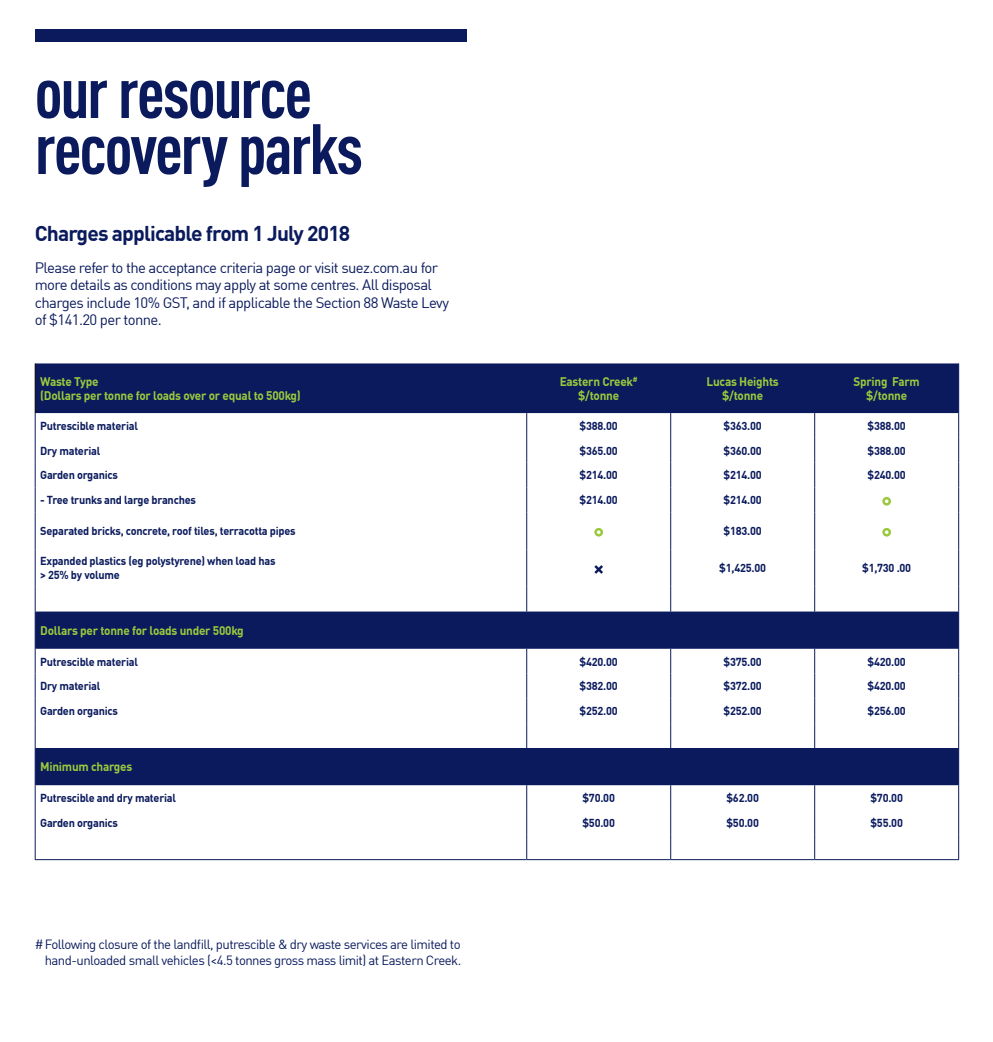
<style>
.page{position:relative;width:993px;height:1042px;background:#fff}
.page>*{position:absolute;margin:0;border:0;box-sizing:border-box;transform-origin:0 0}
.t1{font:700 condensed 70px/56px "DIN Offc";letter-spacing:-.025em;color:#0a1a5d}
.t2{font:700 21px "DIN Offc";letter-spacing:-.04em;color:#0a1a5d}
.t3{font:14.88px/17.5px "DIN Offc";letter-spacing:-.04em;color:#0a1a5d}
.t4{font:13.12px/15.8px "DIN Offc";letter-spacing:-.04em;color:#0a1a5d;text-align:right}
.t5{font:700 12.25px/14px "DIN Offc";letter-spacing:-.02em;color:#9aca3c;text-align:center;scale:.96 1}
.t6{font:700 12.25px/14px "DIN Offc";letter-spacing:-.02em;color:#9aca3c;text-align:center;scale:.95 1}
.t7{font:700 11.38px/14px "DIN Offc";letter-spacing:-.02em;color:#0a1a5d;scale:.96 1}
</style>
<div class="page">
<svg style="left:36px;top:363px;width:921px;height:422px"></svg>
<svg style="left:35px;top:413px;width:1px;height:99px"></svg>
<svg style="left:526px;top:413px;width:1px;height:99px"></svg>
<hr style="left:35px;top:512px;width:1px;height:37px;background:#0a1a5d">
<hr style="left:35px;top:549px;width:1px;height:38px;background:#0a1a5d">
<svg style="left:35px;top:587px;width:1px;height:24px"></svg>
<hr style="left:526px;top:512px;width:1px;height:37px;background:#0a1a5d">
<hr style="left:526px;top:549px;width:1px;height:38px;background:#0a1a5d">
<svg style="left:526px;top:587px;width:1px;height:24px"></svg>
<svg style="left:35px;top:649px;width:1px;height:99px"></svg>
<svg style="left:35px;top:785px;width:1px;height:74px"></svg>
<hr style="left:35px;top:859px;width:491px;height:1px;background:#0a1a5d">
<svg style="left:526px;top:785px;width:1px;height:74px"></svg>
<svg style="left:670px;top:785px;width:1px;height:74px"></svg>
<hr style="left:526px;top:859px;width:144px;height:1px;background:#0a1a5d">
<hr style="left:670px;top:859px;width:144px;height:1px;background:#0a1a5d">
<hr style="left:814px;top:859px;width:144px;height:1px;background:#0a1a5d">
<svg style="left:670px;top:413px;width:1px;height:99px"></svg>
<svg style="left:814px;top:413px;width:1px;height:99px"></svg>
<hr style="left:670px;top:512px;width:1px;height:37px;background:#0a1a5d">
<hr style="left:814px;top:512px;width:1px;height:37px;background:#0a1a5d">
<hr style="left:670px;top:549px;width:1px;height:38px;background:#0a1a5d">
<hr style="left:814px;top:549px;width:1px;height:38px;background:#0a1a5d">
<svg style="left:670px;top:587px;width:1px;height:24px"></svg>
<svg style="left:814px;top:587px;width:1px;height:24px"></svg>
<svg style="left:526px;top:649px;width:1px;height:99px"></svg>
<svg style="left:670px;top:649px;width:1px;height:99px"></svg>
<svg style="left:814px;top:649px;width:1px;height:99px"></svg>
<svg style="left:814px;top:785px;width:1px;height:74px"></svg>
<hr style="left:957px;top:512px;width:1px;height:37px;background:#0a1a5d">
<hr style="left:957px;top:549px;width:1px;height:38px;background:#0a1a5d">
<hr style="left:35px;top:611px;width:1px;height:38px;background:#0a1a5d">
<hr style="left:957px;top:611px;width:1px;height:38px;background:#0a1a5d">
<hr style="left:35px;top:748px;width:1px;height:37px;background:#0a1a5d">
<hr style="left:957px;top:748px;width:1px;height:37px;background:#0a1a5d">
<hr style="left:35px;top:363px;width:1px;height:50px;background:#000">
<hr style="left:957px;top:363px;width:1px;height:50px;background:#0a1a5d">
<svg style="left:882px;top:497px;width:8px;height:8px"></svg>
<svg style="left:594px;top:528px;width:9px;height:8px"></svg>
<svg style="left:882px;top:528px;width:8px;height:8px"></svg>
<svg style="left:594px;top:565px;width:9px;height:9px"></svg>
<div style="left:35px;top:30px;width:431px;height:12px;background:#0a1a5d"></div>
<h1 class="t1" style="left:35px;top:63px;width:330px">our resource recovery parks</h1>
<h2 class="t2" style="left:35px;top:219px;width:317px">Charges applicable from 1 July 2018</h2>
<h3 class="t3" style="left:35px;top:258px;width:415px">Please refer to the acceptance criteria page or visit suez.com.au for more details as conditions may apply at some centres. All disposal charges include 10% GST, and if applicable the Section 88 Waste Levy of $141.20 per tonne.</h3>
<p class="t5" style="left:40px;top:374px;width:273px;text-align:left">Waste Type<br>(Dollars per tonne for loads over or equal to 500kg)</p>
<p class="t5" style="left:559px;top:374px;width:83px">Eastern Creek<sup># </sup>$/tonne</p>
<p class="t5" style="left:706px;top:374px;width:77px">Lucas Heights $/tonne</p>
<p class="t6" style="left:853px;top:374px;width:71px">Spring Farm $/tonne</p>
<p class="t7" style="left:40px;top:418px;width:103px">Putrescible material</p>
<p class="t7" style="left:579px;top:418px;width:41px">$388.00</p>
<p class="t7" style="left:723px;top:418px;width:41px">$363.00</p>
<p class="t7" style="left:867px;top:418px;width:41px">$388.00</p>
<p class="t7" style="left:40px;top:443px;width:64px">Dry material</p>
<p class="t7" style="left:579px;top:443px;width:41px">$365.00</p>
<p class="t7" style="left:723px;top:443px;width:41px">$360.00</p>
<p class="t7" style="left:867px;top:443px;width:41px">$388.00</p>
<p class="t7" style="left:40px;top:468px;width:82px">Garden organics</p>
<p class="t7" style="left:579px;top:468px;width:41px">$214.00</p>
<p class="t7" style="left:723px;top:468px;width:41px">$214.00</p>
<p class="t7" style="left:867px;top:468px;width:41px">$240.00</p>
<p class="t7" style="left:40px;top:493px;width:164px">- Tree trunks and large branches</p>
<p class="t7" style="left:579px;top:493px;width:41px">$214.00</p>
<p class="t7" style="left:723px;top:493px;width:41px">$214.00</p>
<p class="t7" style="left:40px;top:524px;width:267px">Separated bricks, concrete, roof tiles, terracotta pipes</p>
<p class="t7" style="left:723px;top:524px;width:41px">$183.00</p>
<p class="t7" style="left:40px;top:554px;width:246px">Expanded plastics (eg polystyrene) when load has &gt; 25% by volume</p>
<p class="t7" style="left:719px;top:561px;width:50px">$1,425.00</p>
<p class="t7" style="left:861px;top:561px;width:53px">$1,730 .00</p>
<p class="t5" style="left:40px;top:623px;width:213px">Dollars per tonne for loads under 500kg</p>
<p class="t7" style="left:40px;top:654px;width:103px">Putrescible material</p>
<p class="t7" style="left:579px;top:654px;width:41px">$420.00</p>
<p class="t7" style="left:723px;top:654px;width:41px">$375.00</p>
<p class="t7" style="left:867px;top:654px;width:41px">$420.00</p>
<p class="t7" style="left:40px;top:679px;width:64px">Dry material</p>
<p class="t7" style="left:579px;top:679px;width:41px">$382.00</p>
<p class="t7" style="left:723px;top:679px;width:41px">$372.00</p>
<p class="t7" style="left:867px;top:679px;width:41px">$420.00</p>
<p class="t7" style="left:40px;top:703px;width:82px">Garden organics</p>
<p class="t7" style="left:579px;top:703px;width:41px">$252.00</p>
<p class="t7" style="left:723px;top:703px;width:41px">$252.00</p>
<p class="t7" style="left:867px;top:703px;width:41px">$256.00</p>
<p class="t5" style="left:40px;top:759px;width:97px">Minimum charges</p>
<p class="t7" style="left:40px;top:790px;width:143px">Putrescible and dry material</p>
<p class="t7" style="left:582px;top:790px;width:35px">$70.00</p>
<p class="t7" style="left:726px;top:790px;width:35px">$62.00</p>
<p class="t7" style="left:870px;top:790px;width:35px">$70.00</p>
<p class="t7" style="left:40px;top:815px;width:82px">Garden organics</p>
<p class="t7" style="left:582px;top:815px;width:35px">$50.00</p>
<p class="t7" style="left:726px;top:815px;width:35px">$50.00</p>
<p class="t7" style="left:870px;top:815px;width:35px">$55.00</p>
<p class="t4" style="left:35px;top:936px;width:428px">#Following closure of the landfill, putrescible &amp; dry waste services are limited to hand-unloaded small vehicles (&lt;4.5 tonnes gross mass limit) at Eastern Creek.</p>
</div>
